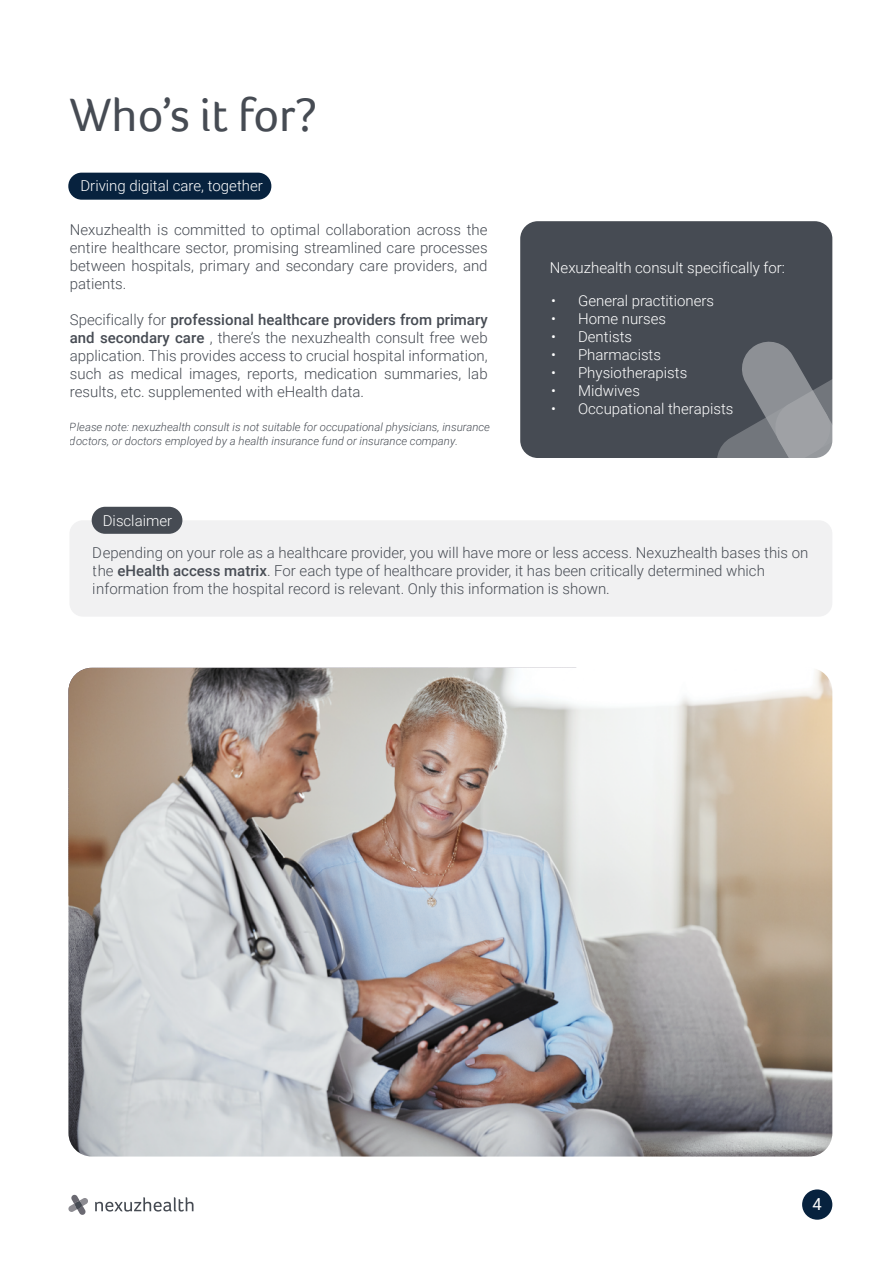
<style>
.page{position:relative;width:893px;height:1263px;background:#fff}
.page>*{position:absolute;margin:0;border:0;box-sizing:border-box;transform-origin:0 0}
.t1{font:48px "Foco";color:#464b53}
.t2{font:16.5px "Roboto";color:#fff}
.t3{font:300 15px/18px "Roboto";color:#464b53;text-align:justify}
.t4{font:300 15px "Roboto";color:#fff}
.t5{font:italic 300 11.4px/13.6px "Roboto";color:#464b53}
.s1{font-weight:500}
</style>
<div class="page">
<div style="left:68px;top:173px;width:203px;height:27px;background:#07223e;border-radius:13px"></div>
<div style="left:520px;top:221px;width:312px;height:237px;background:#464b53;border-radius:18px"></div>
<div style="left:802px;top:1189px;width:30px;height:31px;background:#07223e;border-radius:50%"></div>
<svg style="left:95px;top:1197px;width:98px;height:14px"></svg>
<svg style="left:68px;top:1195px;width:20px;height:20px"></svg>
<svg style="left:717px;top:342px;width:116px;height:116px"></svg>
<div style="left:69px;top:520px;width:763px;height:97px;background:#f1f1f2;border-radius:14px"></div>
<div style="left:92px;top:507px;width:90px;height:27px;background:#464b53;border-radius:14px"></div>
<img style="left:68px;top:668px;width:764px;height:488px">
<h1 class="t1" style="left:69px;top:88px;width:249px">Who’s it for?</h1>
<p class="t4" style="left:80px;top:175px;width:184px">Driving digital care, together</p>
<p class="t3" style="left:70px;top:220px;width:419px">Nexuzhealth is committed to optimal collaboration across the entire healthcare sector, promising streamlined care processes between hospitals, primary and secondary care providers, and patients.</p>
<p class="t3" style="left:70px;top:310px;width:419px">Specifically for <span class="s1">professional healthcare providers from primary and secondary care</span> , there’s the nexuzhealth consult free web application. This provides access to crucial hospital information, such as medical images, reports, medication summaries, lab results, etc. supplemented with eHealth data.</p>
<p class="t5" style="left:70px;top:420px;width:422px">Please note: nexuzhealth consult is not suitable for occupational physicians, insurance doctors, or doctors employed by a health insurance fund or insurance company.</p>
<p class="t4" style="left:103px;top:510px;width:71px">Disclaimer</p>
<p class="t4" style="left:550px;top:258px;width:237px">Nexuzhealth consult specifically for:</p>
<p class="t4" style="left:551px;top:290px;width:164px">• General practitioners</p>
<p class="t4" style="left:551px;top:308px;width:117px">• Home nurses</p>
<p class="t4" style="left:551px;top:326px;width:82px">• Dentists</p>
<p class="t4" style="left:551px;top:344px;width:111px">• Pharmacists</p>
<p class="t4" style="left:551px;top:362px;width:138px">• Physiotherapists</p>
<p class="t4" style="left:551px;top:380px;width:90px">• Midwives</p>
<p class="t4" style="left:551px;top:398px;width:184px">• Occupational therapists</p>
<p class="t3" style="left:93px;top:543px;width:717px;text-align:left">Depending on your role as a healthcare provider, you will have more or less access. Nexuzhealth bases this on the <span class="s1">eHealth access matrix</span>. For each type of healthcare provider, it has been critically determined which information from the hospital record is relevant. Only this information is shown.</p>
<p class="t2" style="left:813px;top:1193px;width:11px">4</p>
</div>
